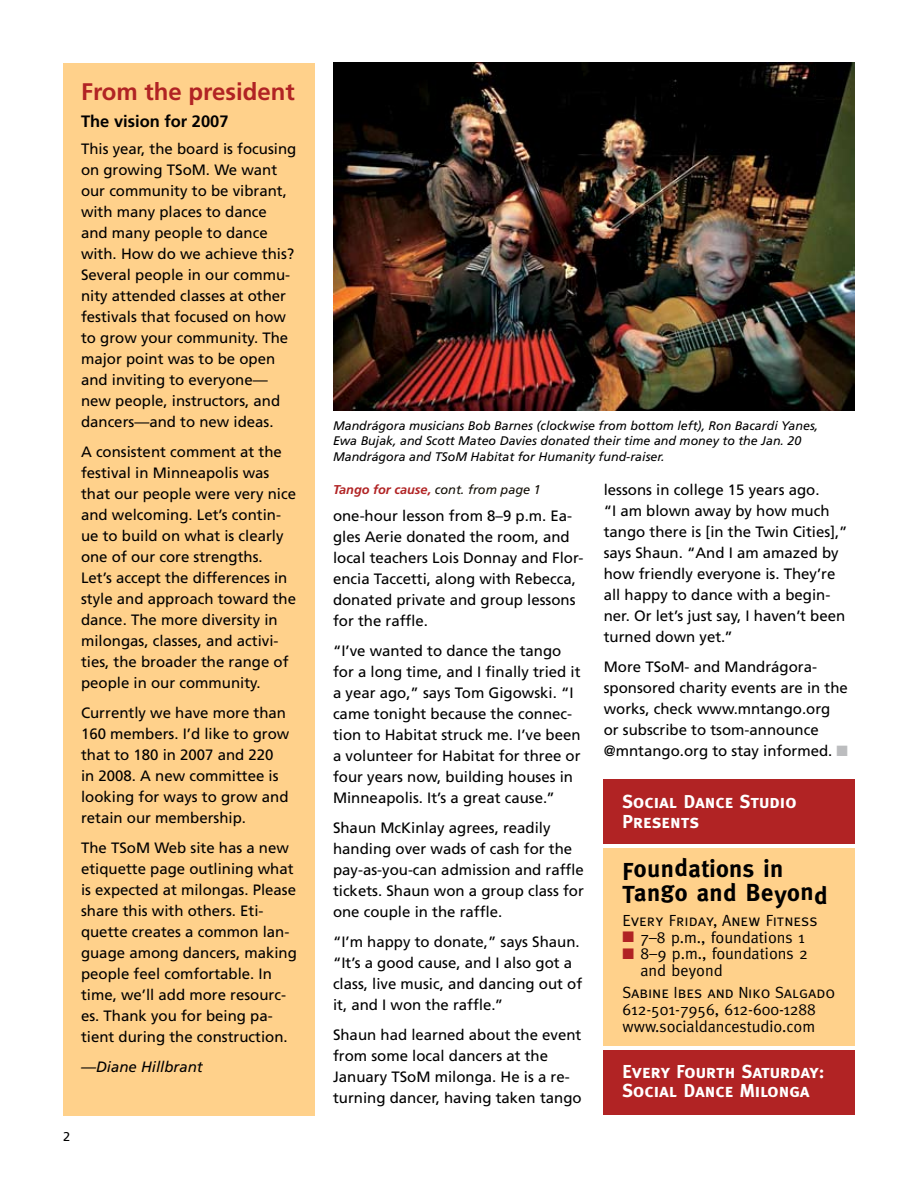
<style>
.page{position:relative;width:918px;height:1188px;background:#fff}
.page>*{position:absolute;margin:0;border:0;box-sizing:border-box;transform-origin:0 0}
.t1{font:700 24.6px/24px "Meta";letter-spacing:.02em;color:#000}
.t2{font:700 24px "Frutiger";color:#b12324}
.t3{font:18.75px/19.5px "Meta Bold Caps";color:#fff}
.t4{font:700 16.5px "Frutiger";color:#000}
.t5{font:16.2px/17px "Meta";color:#000}
.t6{font:16.2px "Meta Caps";color:#000}
.t7{font:15px/21px "Frutiger";color:#000}
.t8{font:italic 15px "Frutiger";color:#000}
.t9{font:italic 700 12.75px "Frutiger";color:#b12324}
.t10{font:italic 12.45px/15.5px "Frutiger";color:#000}
.s1{font-weight:400;color:#130f06}
.s2{color:#bcbdbf}
.s3{color:#b12324}
</style>
<div class="page">
<div style="left:603px;top:848px;width:252px;height:198px;background:#ffd18b"></div>
<div style="left:603px;top:1051px;width:252px;height:64px;background:#b12324"></div>
<div style="left:63px;top:63px;width:252px;height:1053px;background:#ffd18b"></div>
<img style="left:333px;top:63px;width:522px;height:348px">
<div style="left:603px;top:779px;width:252px;height:65px;background:#b12324"></div>
<h2 class="t2" style="left:81px;top:77px;width:215px">From the president</h2>
<p class="t4" style="left:81px;top:111px;width:149px">The vision for 2007</p>
<p class="t7" style="left:81px;top:138px;width:217px">This year, the board is focusing on growing TSoM. We want our community to be vibrant, with many places to dance and many people to dance with. How do we achieve this?<br>Several people in our commu&shy;nity attended classes at other festivals that focused on how to grow your community. The major point was to be open and inviting to everyone— new people, instructors, and dancers—and to new ideas.</p>
<p class="t7" style="left:81px;top:441px;width:217px">A consistent comment at the festival in Minneapolis was that our people were very nice and welcoming. Let’s contin&shy;ue to build on what is clearly one of our core strengths.<br>Let’s accept the differences in style and approach toward the dance. The more diversity in milongas, classes, and activi&shy;ties, the broader the range of people in our community.</p>
<p class="t7" style="left:81px;top:702px;width:210px">Currently we have more than<br>1 60 members. I’d like to grow that to 1 80 in 2007 and 220 in 2008. A new committee is looking for ways to grow and retain our membership.</p>
<p class="t7" style="left:81px;top:837px;width:217px">The TSoM Web site has a new etiquette page outlining what is expected at milongas. Please share this with others. Eti&shy;quette creates a common lan&shy;guage among dancers, making people feel comfortable. In time, we’ll add more resourc&shy;es. Thank you for being pa&shy;tient during the construction.</p>
<p class="t8" style="left:81px;top:1058px;width:123px">—Diane Hillbrant</p>
<p class="t10" style="left:333px;top:418px;width:487px">Mandrágora musicians Bob Barnes (clockwise from bottom left), Ron Bacardi Yanes,<br>Ewa Bujak, and Scott Mateo Davies donated their time and money to the Jan. 20<br>Mandrágora and TSoM Habitat for Humanity fund-raiser.</p>
<p class="t9" style="left:333px;top:482px;width:210px">Tango for cause, <span class="s1">cont. from page 1</span></p>
<p class="t7" style="left:333px;top:505px;width:252px">one-hour lesson from 8–9 p.m. Ea&shy;gles Aerie donated the room, and local teachers Lois Donnay and Flor&shy;encia Taccetti, along with Rebecca, donated private and group lessons for the raffle.</p>
<p class="t7" style="left:333px;top:640px;width:249px">“I’ve wanted to dance the tango for a long time, and I finally tried it a year ago,” says Tom Gigowski. “I came tonight because the connec&shy;tion to Habitat struck me. I’ve been a volunteer for Habitat for three or four years now, building houses in Minneapolis. It’s a great cause.”</p>
<p class="t7" style="left:333px;top:817px;width:252px">Shaun McKinlay agrees, readily handing over wads of cash for the pay-as-you-can admission and raffle tickets. Shaun won a group class for one couple in the raffle.</p>
<p class="t7" style="left:333px;top:931px;width:251px">“I’m happy to donate,” says Shaun. “It’s a good cause, and I also got a class, live music, and dancing out of it, and I won the raffle.”</p>
<p class="t7" style="left:333px;top:1024px;width:250px">Shaun had learned about the event from some local dancers at the<br>January TSoM milonga. He is a re&shy;turning dancer, having taken tango</p>
<p class="t7" style="left:604px;top:480px;width:245px">lessons in college 1 5 years ago.<br>“I am blown away by how much tango there is [in the Twin Cities],” says Shaun. “And I am amazed by how friendly everyone is. They’re all happy to dance with a begin&shy;ner. Or let’s just say, I haven’t been turned down yet.”</p>
<p class="t7" style="left:604px;top:657px;width:246px">More TSoM- and Mandrágora&shy;sponsored charity events are in the works, check www.mntango.org or subscribe to tsom-announce @mntango.org to stay informed. <span class="s2">■</span></p>
<p class="t3" style="left:622px;top:792px;width:176px">Social Dance Studio<br>Presents</p>
<h1 class="t1" style="left:622px;top:857px;width:207px">Foundations in<br>Tango and Beyond</h1>
<p class="t6" style="left:622px;top:911px;width:197px">Every Friday, Anew Fitness</p>
<p class="t5" style="left:622px;top:928px;width:184px"><span class="s3">■</span> 7–8 p.m., foundations 1</p>
<p class="t5" style="left:640px;top:945px;width:169px;text-indent:-18px"><span class="s3">■</span> 8–9 p.m., foundations 2 and beyond</p>
<p class="t6" style="left:622px;top:983px;width:214px">Sabine Ibes and Niko Salgado</p>
<p class="t5" style="left:622px;top:1001px;width:195px">612-501-7956, 612-600-1288 www.socialdancestudio.com</p>
<p class="t3" style="left:622px;top:1061px;width:204px">Every Fourth Saturday:<br>Social Dance Milonga</p>
</div>
